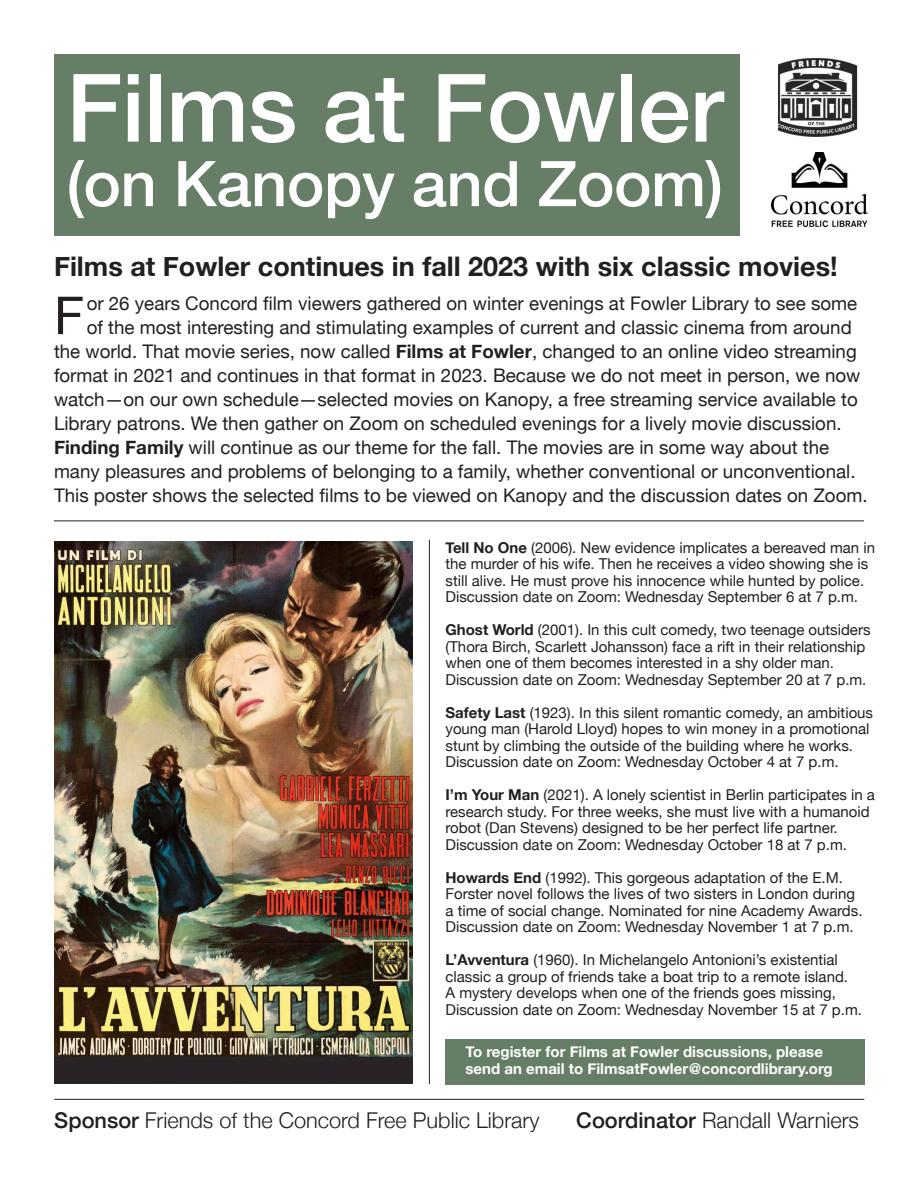
<style>
.page{position:relative;width:918px;height:1188px;background:#fff}
.page>*{position:absolute;margin:0;border:0;box-sizing:border-box;transform-origin:0 0}
.t1{font:500 94.5px "Helvetica Neue";letter-spacing:-.005em;color:#fff}
.t2{font:500 63px "Helvetica Neue";letter-spacing:-.005em;color:#fff}
.t3{font:52.35px "Helvetica Neue";color:#231f20}
.t4{font:700 27px "Helvetica Neue";color:#231f20}
.t5{font:300 21.75px "Helvetica Neue";color:#231f20}
.t6{font:18.75px "Helvetica Neue";color:#231f20}
.t7{font:15px/16.5px "Helvetica Neue";color:#231f20}
.t8{font:700 15px/17.2px "Helvetica Neue";color:#fff}
.s1{font-weight:700}
.s2{font-weight:500}
</style>
<div class="page">
<hr style="left:54px;top:1099px;width:810px;height:1px;background:#231f20">
<hr style="left:54px;top:520px;width:810px;height:1px;background:#231f20">
<div style="left:54px;top:54px;width:686px;height:182px;background:#667e66"></div>
<img style="left:778px;top:58px;width:80px;height:79px">
<img style="left:771px;top:152px;width:97px;height:74px">
<hr style="left:429px;top:540px;width:1px;height:544px;background:#231f20">
<div style="left:446px;top:1039px;width:419px;height:45px;background:#667e66"></div>
<img style="left:54px;top:542px;width:359px;height:542px">
<p class="t1" style="left:66px;top:32px;width:658px">Films at Fowler</p>
<p class="t2" style="left:66px;top:133px;width:658px">(on Kanopy and Zoom)</p>
<p class="t4" style="left:54px;top:245px;width:785px">Films at Fowler continues in fall 2023 with six classic movies!</p>
<p class="t3" style="left:54px;top:278px;width:32px">F</p>
<p class="t6" style="left:87px;top:290px;width:772px">or 26 years Concord film viewers gathered on winter evenings at Fowler Library to see some</p>
<p class="t6" style="left:87px;top:314px;width:767px">of the most interesting and stimulating examples of current and classic cinema from around</p>
<p class="t6" style="left:54px;top:338px;width:804px">the world. That movie series, now called <span class="s1">Films at Fowler</span>, changed to an online video streaming</p>
<p class="t6" style="left:54px;top:362px;width:808px">format in 2021 and continues in that format in 2023. Because we do not meet in person, we now</p>
<p class="t6" style="left:54px;top:386px;width:805px">watch—on our own schedule—selected movies on Kanopy, a free streaming service available to</p>
<p class="t6" style="left:54px;top:410px;width:789px">Library patrons. We then gather on Zoom on scheduled evenings for a lively movie discussion.</p>
<p class="t6" style="left:54px;top:434px;width:777px"><span class="s1">Finding Family</span> will continue as our theme for the fall. The movies are in some way about the</p>
<p class="t6" style="left:54px;top:458px;width:803px">many pleasures and problems of belonging to a family, whether conventional or unconventional.</p>
<p class="t6" style="left:54px;top:482px;width:815px">This poster shows the selected films to be viewed on Kanopy and the discussion dates on Zoom.</p>
<p class="t7" style="left:446px;top:540px;width:431px"><span class="s1">Tell No One</span> (2006). New evidence implicates a bereaved man in the murder of his wife. Then he receives a video showing she is still alive. He must prove his innocence while hunted by police.<br>Discussion date on Zoom: Wednesday September 6 at 7 p.m.</p>
<p class="t7" style="left:446px;top:623px;width:427px"><span class="s1">Ghost World</span> (2001). In this cult comedy, two teenage outsiders (Thora Birch, Scarlett Johansson) face a rift in their relationship when one of them becomes interested in a shy older man.<br>Discussion date on Zoom: Wednesday September 20 at 7 p.m.</p>
<p class="t7" style="left:446px;top:705px;width:429px"><span class="s1">Safety Last</span> (1923). In this silent romantic comedy, an ambitious young man (Harold Lloyd) hopes to win money in a promotional stunt by climbing the outside of the building where he works.<br>Discussion date on Zoom: Wednesday October 4 at 7 p.m.</p>
<p class="t7" style="left:446px;top:788px;width:431px"><span class="s1">I’m Your Man</span> (2021). A lonely scientist in Berlin participates in a research study. For three weeks, she must live with a humanoid robot (Dan Stevens) designed to be her perfect life partner.<br>Discussion date on Zoom: Wednesday October 18 at 7 p.m.</p>
<p class="t7" style="left:446px;top:870px;width:419px"><span class="s1">Howards End</span> (1992). This gorgeous adaptation of the E.M.<br>Forster novel follows the lives of two sisters in London during a time of social change. Nominated for nine Academy Awards.<br>Discussion date on Zoom: Wednesday November 1 at 7 p.m.</p>
<p class="t7" style="left:446px;top:953px;width:418px"><span class="s1">L’Avventura</span> (1960). In Michelangelo Antonioni’s existential classic a group of friends take a boat trip to a remote island.<br>A mystery develops when one of the friends goes missing, Discussion date on Zoom: Wednesday November 15 at 7 p.m.</p>
<p class="t8" style="left:466px;top:1044px;width:369px">To register for Films at Fowler discussions, please send an email to FilmsatFowler@concordlibrary.org</p>
<p class="t5" style="left:54px;top:1103px;width:487px"><span class="s2">Sponsor</span> Friends of the Concord Free Public Library</p>
<p class="t5" style="left:576px;top:1103px;width:284px"><span class="s2">Coordinator</span> Randall Warniers</p>
</div>
